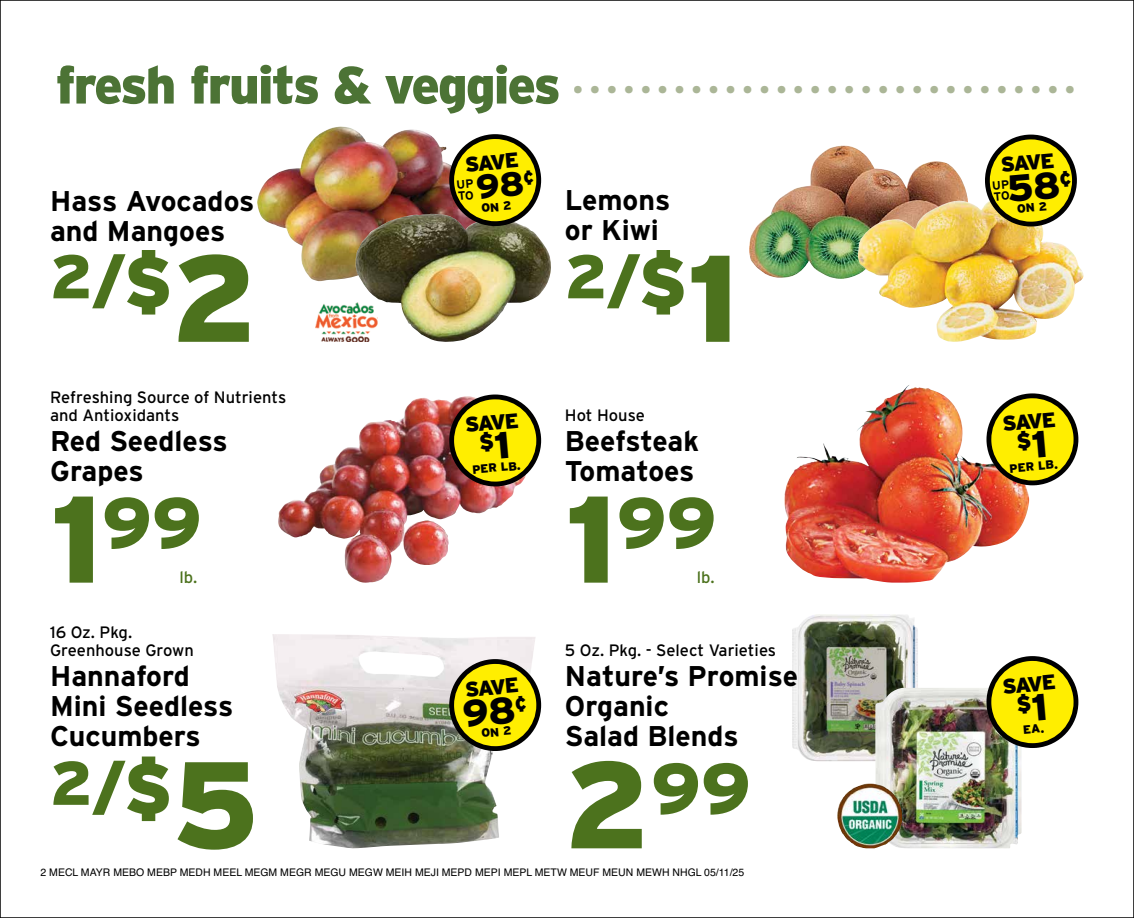
<style>
.page{position:relative;width:1134px;height:918px;background:#fff}
.page>*{position:absolute;margin:0;border:0;box-sizing:border-box;transform-origin:0 0}
.t1{font:900 71.7px "Interstate";color:#4c721d}
.t2{font:900 61.5px "Interstate";color:#4c721d}
.t3{font:900 33px "Interstate";color:#abb697}
.t4{font:700 28.5px/30px "Interstate";color:#000}
.t5{font:900 21px "Interstate";color:#000}
.t6{font:16.5px/18px "Interstate";color:#000}
.t7{font:16.5px "Interstate";color:#4c721d}
.t8{font:900 12px "Interstate";color:#000}
.t9{font:700 12px/10.9px "Interstate";color:#000}
.t10{font:10.5px "Helvetica";color:#000}
.s1{font-size:52.5px;color:#4c7335}
.s2{font-size:71.7px}
.s3{font-size:123px}
</style>
<div class="page">
<img style="left:0;top:0;width:1134px;height:918px">
<svg style="left:449px;top:134px;width:92px;height:92px;background:#cfc12b"></svg>
<svg style="left:985px;top:135px;width:92px;height:92px"></svg>
<svg style="left:449px;top:395px;width:92px;height:91px;background:#ccb821"></svg>
<svg style="left:986px;top:393px;width:92px;height:92px"></svg>
<svg style="left:449px;top:659px;width:92px;height:92px;background:#cec32d"></svg>
<svg style="left:986px;top:656px;width:92px;height:92px;background:#cfc42e"></svg>
<p class="t3" style="left:56px;top:61px;width:1021px"><span class="s1">fresh fruits &amp; veggies</span> ..............................</p>
<p class="t5" style="left:464px;top:152px;width:55px;rotate:-5deg">SAVE</p>
<p class="t9" style="left:456px;top:179px;width:19px;rotate:-5deg">UP<br>TO</p>
<p class="t4" style="left:50px;top:185px;width:206px">Hass Avocados and Mangoes</p>
<p class="t4" style="left:565px;top:184px;width:107px">Lemons or Kiwi</p>
<h2 class="t2" style="left:50px;top:242px;width:209px">2/<span class="s2">$</span><span class="s3">2</span></h2>
<h2 class="t2" style="left:565px;top:242px;width:175px">2/<span class="s2">$</span><span class="s3">1</span></h2>
<p class="t5" style="left:1000px;top:152px;width:55px;rotate:-5deg">SAVE</p>
<p class="t9" style="left:992px;top:180px;width:19px;rotate:-5deg">UP<br>TO</p>
<p class="t6" style="left:50px;top:388px;width:238px">Refreshing Source of Nutrients and Antioxidants</p>
<p class="t4" style="left:50px;top:425px;width:179px">Red Seedless<br>Grapes</p>
<h1 class="t1" style="left:50px;top:479px;width:153px"><span class="s3">1</span>99</h1>
<p class="t7" style="left:180px;top:567px;width:19px">lb.</p>
<p class="t6" style="left:50px;top:623px;width:145px">16 Oz. Pkg.<br>Greenhouse Grown</p>
<p class="t4" style="left:50px;top:661px;width:185px">Hannaford<br>Mini Seedless<br>Cucumbers</p>
<h2 class="t2" style="left:50px;top:748px;width:211px">2/<span class="s2">$</span><span class="s3">5</span></h2>
<p class="t6" style="left:565px;top:406px;width:82px">Hot House</p>
<p class="t4" style="left:565px;top:425px;width:136px">Beefsteak<br>Tomatoes</p>
<p class="t5" style="left:1001px;top:411px;width:55px;rotate:-5deg">SAVE</p>
<p class="t5" style="left:464px;top:412px;width:55px;rotate:-5deg">SAVE</p>
<p class="t8" style="left:472px;top:462px;width:50px;rotate:-5deg">PER LB.</p>
<p class="t8" style="left:1009px;top:461px;width:50px;rotate:-5deg">PER LB.</p>
<p class="t5" style="left:464px;top:677px;width:55px;rotate:-5deg">SAVE</p>
<h1 class="t1" style="left:565px;top:479px;width:153px"><span class="s3">1</span>99</h1>
<p class="t7" style="left:697px;top:567px;width:19px">lb.</p>
<p class="t6" style="left:565px;top:641px;width:213px">5 Oz. Pkg. - Select Varieties</p>
<p class="t4" style="left:565px;top:661px;width:235px">Nature’s Promise<br>Organic<br>Salad Blends</p>
<h1 class="t1" style="left:565px;top:745px;width:187px"><span class="s3">2</span>99</h1>
<p class="t5" style="left:1001px;top:674px;width:55px;rotate:-5deg">SAVE</p>
<p class="t10" style="left:40px;top:866px;width:705px">2 MECL MAYR MEBO MEBP MEDH MEEL MEGM MEGR MEGU MEGW MEIH MEJI MEPD MEPI MEPL METW MEUF MEUN MEWH NHGL 05/11/25</p>
</div>
